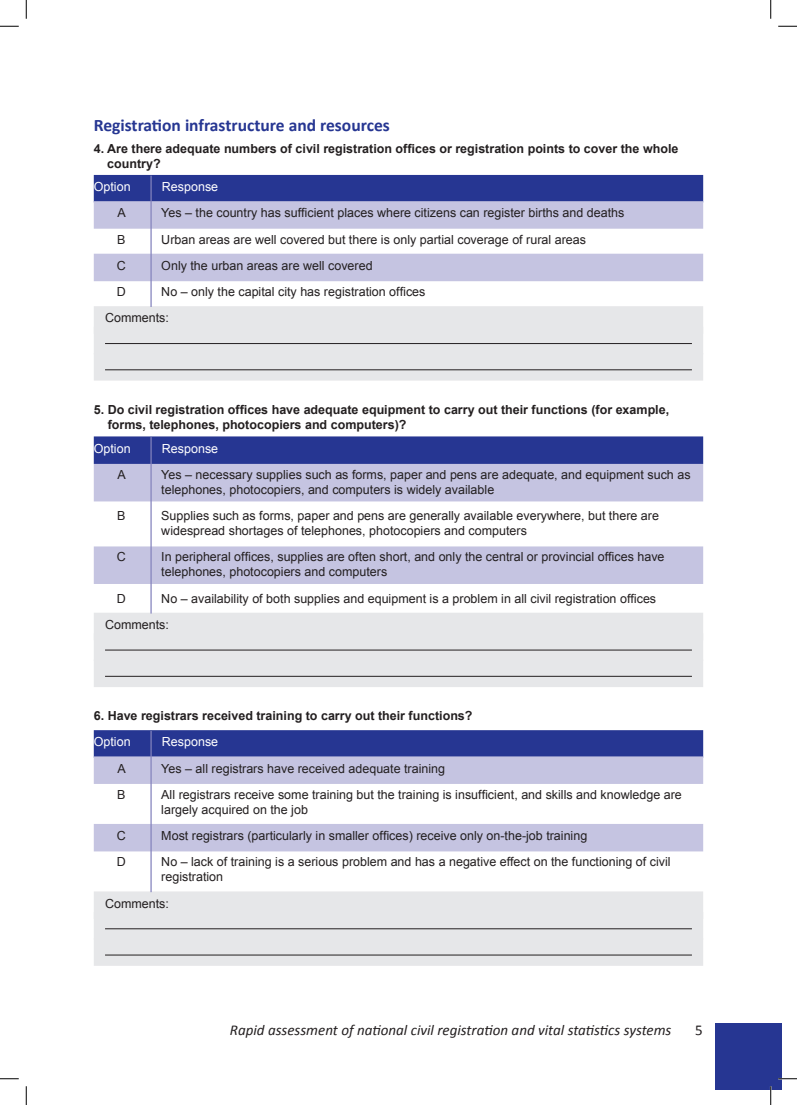
<style>
.page{position:relative;width:797px;height:1105px;background:#fff}
.page>*{position:absolute;margin:0;border:0;box-sizing:border-box;transform-origin:0 0}
.t1{font:700 17.5px "Calibri";color:#263692}
.t2{font:italic 15px "Calibri";color:#231f20}
.t3{font:12.5px/15px "Arial";color:#231f20}
.t4{font:700 12.5px/15px "Arial";color:#231f20}
.t5{font:12.5px "Arial";color:#fff}
</style>
<div class="page">
<div style="left:715px;top:1024px;width:67px;height:66px;background:#263692"></div>
<div style="left:94px;top:175px;width:609px;height:27px;background:#263692"></div>
<div style="left:94px;top:201px;width:609px;height:28px;background:#c5c4e1"></div>
<div style="left:94px;top:254px;width:609px;height:27px;background:#c5c4e1"></div>
<div style="left:94px;top:306px;width:609px;height:28px;background:#e6e7e9"></div>
<div style="left:94px;top:327px;width:609px;height:27px;background:#e6e7e9"></div>
<hr style="left:105px;top:343px;width:587px;height:1px;background:#231f20">
<div style="left:94px;top:353px;width:609px;height:28px;background:#e6e7e9"></div>
<hr style="left:105px;top:369px;width:587px;height:1px;background:#231f20">
<hr style="left:150px;top:176px;width:2px;height:131px;background:#8483bd">
<div style="left:94px;top:436px;width:609px;height:28px;background:#263692"></div>
<div style="left:94px;top:464px;width:609px;height:37px;background:#c5c4e1"></div>
<div style="left:94px;top:546px;width:609px;height:38px;background:#c5c4e1"></div>
<div style="left:94px;top:613px;width:609px;height:27px;background:#e6e7e9"></div>
<div style="left:94px;top:633px;width:609px;height:28px;background:#e6e7e9"></div>
<hr style="left:105px;top:650px;width:587px;height:1px;background:#231f20">
<div style="left:94px;top:660px;width:609px;height:27px;background:#e6e7e9"></div>
<hr style="left:105px;top:676px;width:587px;height:1px;background:#231f20">
<hr style="left:150px;top:437px;width:2px;height:177px;background:#8483bd">
<div style="left:94px;top:730px;width:609px;height:28px;background:#263692"></div>
<div style="left:94px;top:756px;width:609px;height:28px;background:#c5c4e1"></div>
<div style="left:94px;top:824px;width:609px;height:27px;background:#c5c4e1"></div>
<div style="left:94px;top:891px;width:609px;height:28px;background:#e6e7e9"></div>
<div style="left:94px;top:912px;width:609px;height:27px;background:#e6e7e9"></div>
<hr style="left:105px;top:928px;width:587px;height:1px;background:#231f20">
<div style="left:94px;top:938px;width:609px;height:28px;background:#e6e7e9"></div>
<hr style="left:105px;top:954px;width:587px;height:1px;background:#231f20">
<hr style="left:150px;top:731px;width:2px;height:161px;background:#8483bd">
<svg style="left:0;top:25px;width:19px;height:2px"></svg>
<svg style="left:778px;top:25px;width:19px;height:2px"></svg>
<svg style="left:0;top:1078px;width:19px;height:1px"></svg>
<svg style="left:778px;top:1078px;width:19px;height:1px"></svg>
<svg style="left:25px;top:0;width:2px;height:19px"></svg>
<svg style="left:25px;top:1086px;width:2px;height:19px"></svg>
<svg style="left:770px;top:0;width:1px;height:19px"></svg>
<svg style="left:770px;top:1086px;width:1px;height:19px"></svg>
<h1 class="t1" style="left:94px;top:115px;width:297px">Registration infrastructure and resources</h1>
<p class="t4" style="left:107px;top:141px;width:572px;text-indent:-13px">4. Are there adequate numbers of civil registration offices or registration points to cover the whole country?</p>
<p class="t5" style="left:94px;top:180px;width:38px">Option</p>
<p class="t5" style="left:162px;top:180px;width:58px">Response</p>
<p class="t3" style="left:117px;top:206px;width:10px">A</p>
<p class="t3" style="left:161px;top:206px;width:464px">Yes – the country has sufficient places where citizens can register births and deaths</p>
<p class="t3" style="left:117px;top:232px;width:10px">B</p>
<p class="t3" style="left:161px;top:232px;width:426px">Urban areas are well covered but there is only partial coverage of rural areas</p>
<p class="t3" style="left:117px;top:258px;width:11px">C</p>
<p class="t3" style="left:161px;top:258px;width:213px">Only the urban areas are well covered</p>
<p class="t3" style="left:117px;top:284px;width:11px">D</p>
<p class="t3" style="left:105px;top:279px;width:322px;line-height:26.2px;text-indent:56px">No – only the capital city has registration offices<br>Comments:</p>
<p class="t4" style="left:108px;top:402px;width:563px;text-indent:-14px">5. Do civil registration offices have adequate equipment to carry out their functions (for example, forms, telephones, photocopiers and computers)?</p>
<p class="t5" style="left:94px;top:441px;width:38px">Option</p>
<p class="t5" style="left:162px;top:441px;width:58px">Response</p>
<p class="t3" style="left:117px;top:467px;width:10px">A</p>
<p class="t3" style="left:161px;top:467px;width:530px">Yes – necessary supplies such as forms, paper and pens are adequate, and equipment such as telephones, photocopiers, and computers is widely available</p>
<p class="t3" style="left:117px;top:508px;width:10px">B</p>
<p class="t3" style="left:161px;top:508px;width:499px">Supplies such as forms, paper and pens are generally available everywhere, but there are widespread shortages of telephones, photocopiers and computers</p>
<p class="t3" style="left:117px;top:550px;width:11px">C</p>
<p class="t3" style="left:161px;top:550px;width:505px">In peripheral offices, supplies are often short, and only the central or provincial offices have telephones, photocopiers and computers</p>
<p class="t3" style="left:117px;top:591px;width:11px">D</p>
<p class="t3" style="left:105px;top:585px;width:552px;line-height:26.2px;text-indent:56px">No – availability of both supplies and equipment is a problem in all civil registration offices<br>Comments:</p>
<p class="t4" style="left:94px;top:708px;width:380px">6. Have registrars received training to carry out their functions?</p>
<p class="t5" style="left:94px;top:735px;width:38px">Option</p>
<p class="t5" style="left:162px;top:735px;width:58px">Response</p>
<p class="t3" style="left:117px;top:761px;width:10px">A</p>
<p class="t3" style="left:161px;top:761px;width:285px">Yes – all registrars have received adequate training</p>
<p class="t3" style="left:117px;top:787px;width:10px">B</p>
<p class="t3" style="left:161px;top:787px;width:522px">All registrars receive some training but the training is insufficient, and skills and knowledge are largely acquired on the job</p>
<p class="t3" style="left:117px;top:828px;width:11px">C</p>
<p class="t3" style="left:161px;top:828px;width:427px">Most registrars (particularly in smaller offices) receive only on-the-job training</p>
<p class="t3" style="left:117px;top:854px;width:11px">D</p>
<p class="t3" style="left:161px;top:854px;width:511px">No – lack of training is a serious problem and has a negative effect on the functioning of civil registration</p>
<p class="t3" style="left:105px;top:896px;width:65px">Comments:</p>
<p class="t2" style="left:230px;top:1021px;width:443px">Rapid assessment of national civil registration and vital statistics systems</p>
</div>
